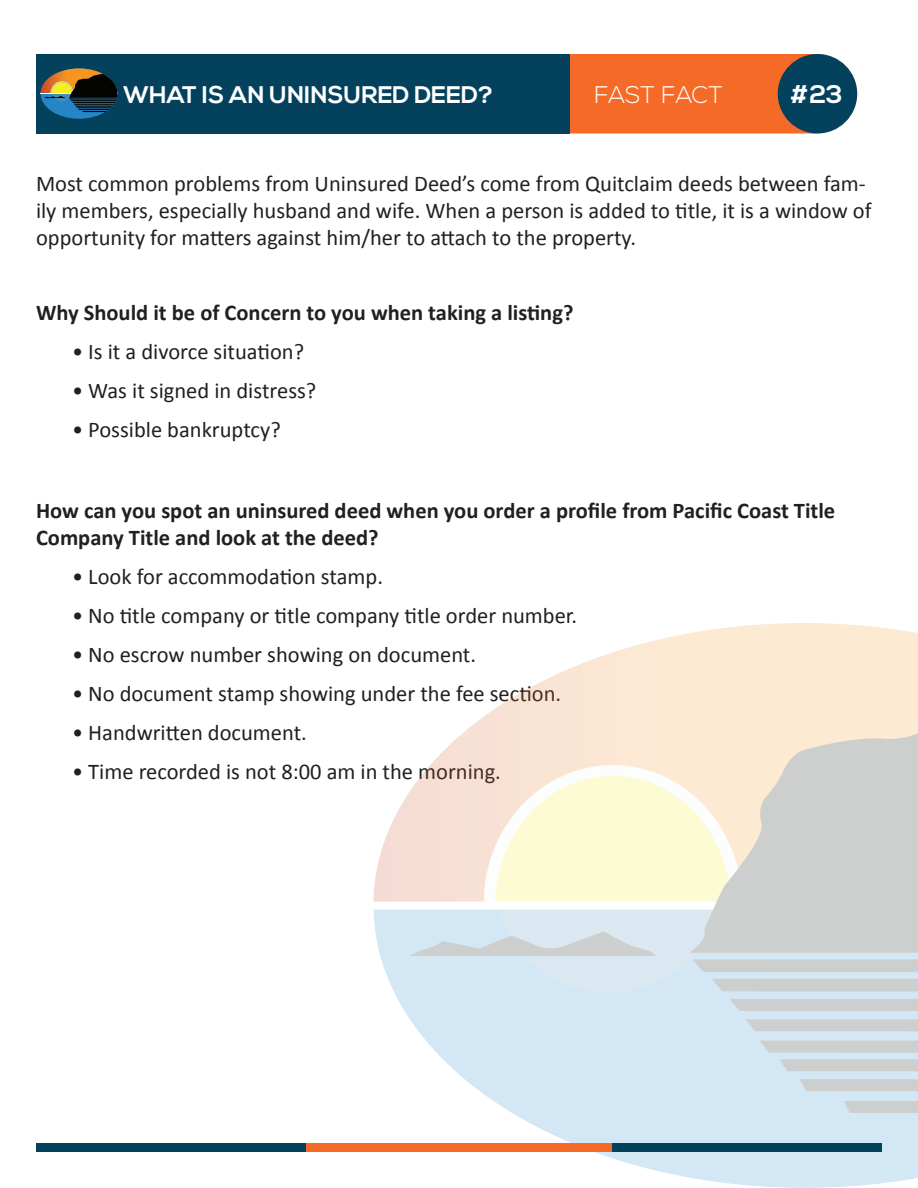
<style>
.page{position:relative;width:918px;height:1188px;background:#fff}
.page>*{position:absolute;margin:0;border:0;box-sizing:border-box;transform-origin:0 0}
.t1{font:700 25.5px "Nexa";color:#fff}
.t2{font:700 24px "Nexa";color:#fff}
.t3{font:300 24px "Nexa";color:#fff}
.t4{font:22.5px/27px "Calibri";color:#231f20}
.t5{font:700 22.5px/27px "Calibri";color:#231f20}
</style>
<div class="page">
<img style="left:373px;top:624px;width:545px;height:564px">
<div style="left:535px;top:54px;width:316px;height:80px;background:#f56a27;border-radius:38px"></div>
<div style="left:36px;top:54px;width:533px;height:80px;background:#04415d"></div>
<div style="left:778px;top:54px;width:79px;height:80px;background:#04415d;border-radius:50%"></div>
<svg style="left:41px;top:68px;width:76px;height:51px"></svg>
<hr style="left:40px;top:93px;width:78px;height:1px;background:#fff">
<svg style="left:41px;top:68px;width:77px;height:44px"></svg>
<div style="left:37px;top:1144px;width:269px;height:8px;background:#04415d"></div>
<div style="left:306px;top:1144px;width:307px;height:8px;background:#f56a27"></div>
<div style="left:613px;top:1144px;width:269px;height:8px;background:#04415d"></div>
<p class="t2" style="left:123px;top:81px;width:371px">WHAT IS AN UNINSURED DEED?</p>
<p class="t3" style="left:594px;top:81px;width:130px">FAST FACT</p>
<p class="t1" style="left:791px;top:80px;width:54px">#23</p>
<p class="t4" style="left:36px;top:170px;width:837px">Most common problems from Uninsured Deed’s come from Quitclaim deeds between fam&shy;ily members, especially husband and wife. When a person is added to title, it is a window of opportunity for matters against him/her to attach to the property.</p>
<p class="t5" style="left:36px;top:299px;width:539px">Why Should it be of Concern to you when taking a listing?</p>
<p class="t4" style="left:72px;top:338px;width:234px">• Is it a divorce situation?</p>
<p class="t4" style="left:72px;top:377px;width:246px">• Was it signed in distress?</p>
<p class="t4" style="left:72px;top:416px;width:210px">• Possible bankruptcy?</p>
<p class="t5" style="left:36px;top:497px;width:801px">How can you spot an uninsured deed when you order a profile from Pacific Coast Title<br>Company Title and look at the deed?</p>
<p class="t4" style="left:72px;top:563px;width:313px">• Look for accommodation stamp.</p>
<p class="t4" style="left:72px;top:602px;width:507px">• No title company or title company title order number.</p>
<p class="t4" style="left:72px;top:641px;width:406px">• No escrow number showing on document.</p>
<p class="t4" style="left:72px;top:680px;width:491px">• No document stamp showing under the fee section.</p>
<p class="t4" style="left:72px;top:719px;width:236px">• Handwritten document.</p>
<p class="t4" style="left:72px;top:758px;width:430px">• Time recorded is not 8:00 am in the morning.</p>
</div>
